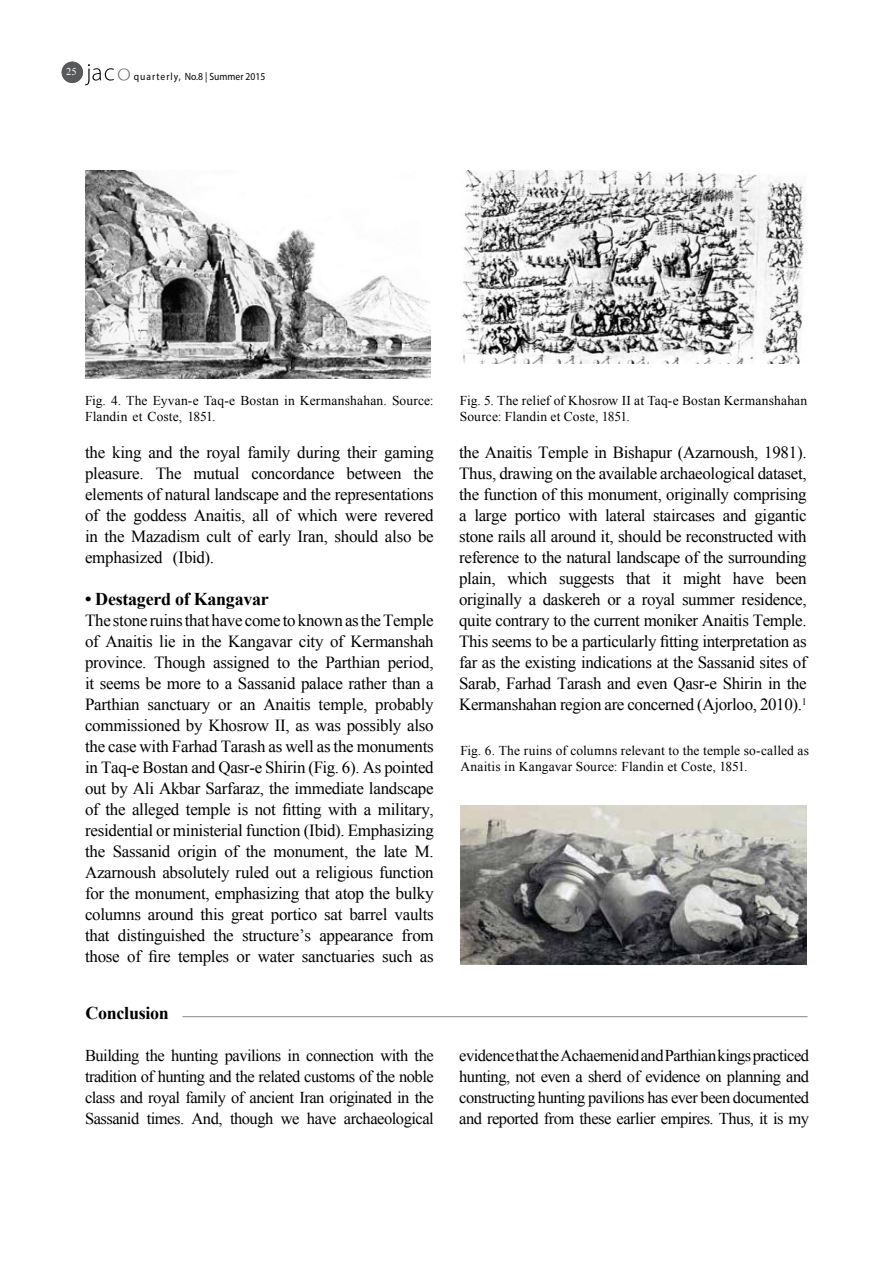
<style>
.page{position:relative;width:893px;height:1263px;background:#fff}
.page>*{position:absolute;margin:0;border:0;box-sizing:border-box;transform-origin:0 0}
.t1{font:700 18px "Times New Roman";letter-spacing:-.015em;color:#000}
.t2{font:17.25px "Times New Roman";letter-spacing:-.015em;color:#000}
.t3{font:16.95px/21px "Times New Roman";letter-spacing:-.015em;color:#000;text-align:right}
.t4{font:16.5px/21px "Times New Roman";letter-spacing:-.03em;color:#000;text-align:justify}
.t5{font:13.5px/16.2px "Times New Roman";letter-spacing:.01em;color:#000}
.t6{font:10.5px "Myriad Pro";color:#000;scale:.92 1}
.t7{font:10.5px "Times New Roman";color:#fff}
.s1{font-size:16.95px}
</style>
<div class="page">
<svg style="left:85px;top:64px;width:45px;height:21px"></svg>
<img style="left:85px;top:170px;width:346px;height:208px">
<div style="left:62px;top:62px;width:21px;height:21px;background:#58595b;border-radius:50%"></div>
<img style="left:460px;top:806px;width:347px;height:158px">
<img style="left:461px;top:170px;width:345px;height:194px">
<hr style="left:182px;top:1016px;width:626px;height:1px;background:#939598">
<p class="t7" style="left:66px;top:65px;width:12px">2 51</p>
<p class="t6" style="left:134px;top:70px;width:144px">quarterly, No.8 | Summer 2015</p>
<p class="t5" style="left:85px;top:392px;width:350px">Fig. 4. The Eyvan e- Taq e- Bostan in Kermanshahan. Source:<br>Flandin et Coste, 1851.</p>
<p class="t3" style="left:85px;top:442px;width:350px">the king and the royal family during their gaming the</p>
<p class="t3" style="left:85px;top:463px;width:60px">pleasure.</p>
<p class="t3" style="left:85px;top:484px;width:350px">elements of natural landscape and the representations</p>
<p class="t3" style="left:85px;top:505px;width:350px">of the goddess Anaitis, all of which were revered</p>
<p class="t3" style="left:85px;top:526px;width:350px">in the Mazadism cult of early Iran, should also be</p>
<p class="t3" style="left:173px;top:547px;width:43px">(Ibid .(</p>
<p class="t3" style="left:156px;top:463px;width:27px">The</p>
<p class="t3" style="left:194px;top:463px;width:47px">mutual</p>
<p class="t3" style="left:251px;top:463px;width:85px">concordance</p>
<p class="t3" style="left:347px;top:463px;width:56px">between</p>
<p class="t3" style="left:85px;top:547px;width:79px">emphasized</p>
<p class="t1" style="left:85px;top:587px;width:185px">• Destagerd of Kangavar</p>
<p class="t3" style="left:85px;top:610px;width:350px">ThestoneruinsthathavecometoknownastheTemple of Anaitis lie in the Kangavar city of Kermanshah province. Though assigned to the Parthian period, it seems be more to a Sassanid palace rather than a probably</p>
<p class="t3" style="left:85px;top:694px;width:350px;text-align:left">Parthian<br>commissioned by Khosrow II, as was possibly also the case with Farhad Tarash as well as the monuments in Taq e- Bostan and Qasr e- Shirin (Fig .)6. As pointed out by Ali Akbar Sarfaraz, the immediate landscape of the alleged temple is not fitting with a military, residential or ministerial function (Ibid .) Emphasizing the Sassanid origin of the monument, the late M.<br>Azarnoush absolutely ruled out a religious function</p>
<p class="t2" style="left:85px;top:882px;width:350px"><span class="s1">for the monument,</span> emphasizing that atop the bulky</p>
<p class="t3" style="left:85px;top:904px;width:350px">columns around this great portico sat barrel vaults from</p>
<p class="t3" style="left:263px;top:694px;width:49px">Anaitis</p>
<p class="t3" style="left:319px;top:694px;width:50px">temple,</p>
<p class="t3" style="left:148px;top:694px;width:64px">sanctuary</p>
<p class="t3" style="left:218px;top:694px;width:15px">or</p>
<p class="t3" style="left:240px;top:694px;width:17px">an</p>
<p class="t3" style="left:85px;top:925px;width:350px;text-align:left">that<br>those of fire temples or water sanctuaries such as</p>
<p class="t3" style="left:118px;top:925px;width:89px">distinguished</p>
<p class="t3" style="left:214px;top:925px;width:22px">the</p>
<p class="t3" style="left:242px;top:925px;width:71px">structure s’</p>
<p class="t3" style="left:319px;top:925px;width:75px">appearance</p>
<p class="t5" style="left:460px;top:392px;width:349px">Fig. 5. The relief of Khosrow II at Taq e- Bostan Kermanshahan<br>Source: Flandin et Coste, 1851.</p>
<p class="t3" style="left:459px;top:442px;width:349px">the Anaitis Temple in Bishapur (Azarnoush, 1981 .( Thus, drawing on the available archaeological dataset, the function of this monument, originally comprising gigantic</p>
<p class="t3" style="left:474px;top:505px;width:34px">large</p>
<p class="t3" style="left:515px;top:505px;width:47px">portico</p>
<p class="t3" style="left:568px;top:505px;width:31px">with</p>
<p class="t3" style="left:605px;top:505px;width:42px">lateral</p>
<p class="t3" style="left:653px;top:505px;width:63px">staircases</p>
<p class="t3" style="left:723px;top:505px;width:25px">and</p>
<p class="t3" style="left:459px;top:505px;width:9px">a</p>
<p class="t3" style="left:459px;top:526px;width:349px">stone rails all around ,i t should be reconstructed with</p>
<p class="t3" style="left:459px;top:547px;width:349px">reference to the natural landscape of the surrounding</p>
<p class="t3" style="left:776px;top:568px;width:32px">been</p>
<p class="t3" style="left:459px;top:568px;width:349px;text-align:left">plain,<br>originally a daskereh or a royal summer residence, quite contrary to the current moniker Anaitis Temple.<br>This seems to be a particularly fitting interpretation as far as the existing indications at the Sassanid sites of Sarab, Farhad Tarash and even Qasr e- Shirin in the Kermanshahan region are concerned (Ajorloo, 2010 . <sup>1</sup>(</p>
<p class="t3" style="left:507px;top:568px;width:42px">which</p>
<p class="t3" style="left:626px;top:568px;width:26px">that</p>
<p class="t3" style="left:662px;top:568px;width:11px">it</p>
<p class="t3" style="left:683px;top:568px;width:40px">might</p>
<p class="t3" style="left:733px;top:568px;width:32px">have</p>
<p class="t3" style="left:559px;top:568px;width:57px">suggests</p>
<p class="t5" style="left:460px;top:742px;width:350px">Fig. 6. The ruins of columns relevant to the temple so-called as<br>Anaitis in Kangavar Source: Flandin et Coste, 1851.</p>
<p class="t1" style="left:85px;top:1000px;width:85px">Conclusion</p>
<p class="t4" style="left:85px;top:1045px;width:350px">Building the hunting pavilions in connection with the tradition of hunting and the related customs of the noble class and royal family of ancient Iran originated in the Sassanid times. And, though we have archaeological</p>
<p class="t4" style="left:459px;top:1045px;width:352px">evidencethattheAchaemenidandParthiankingspracticed hunting, not even a sherd of evidence on planning and constructing hunting pavilions has ever been documented and reported from these earlier empires. Thus isit, my</p>
</div>
